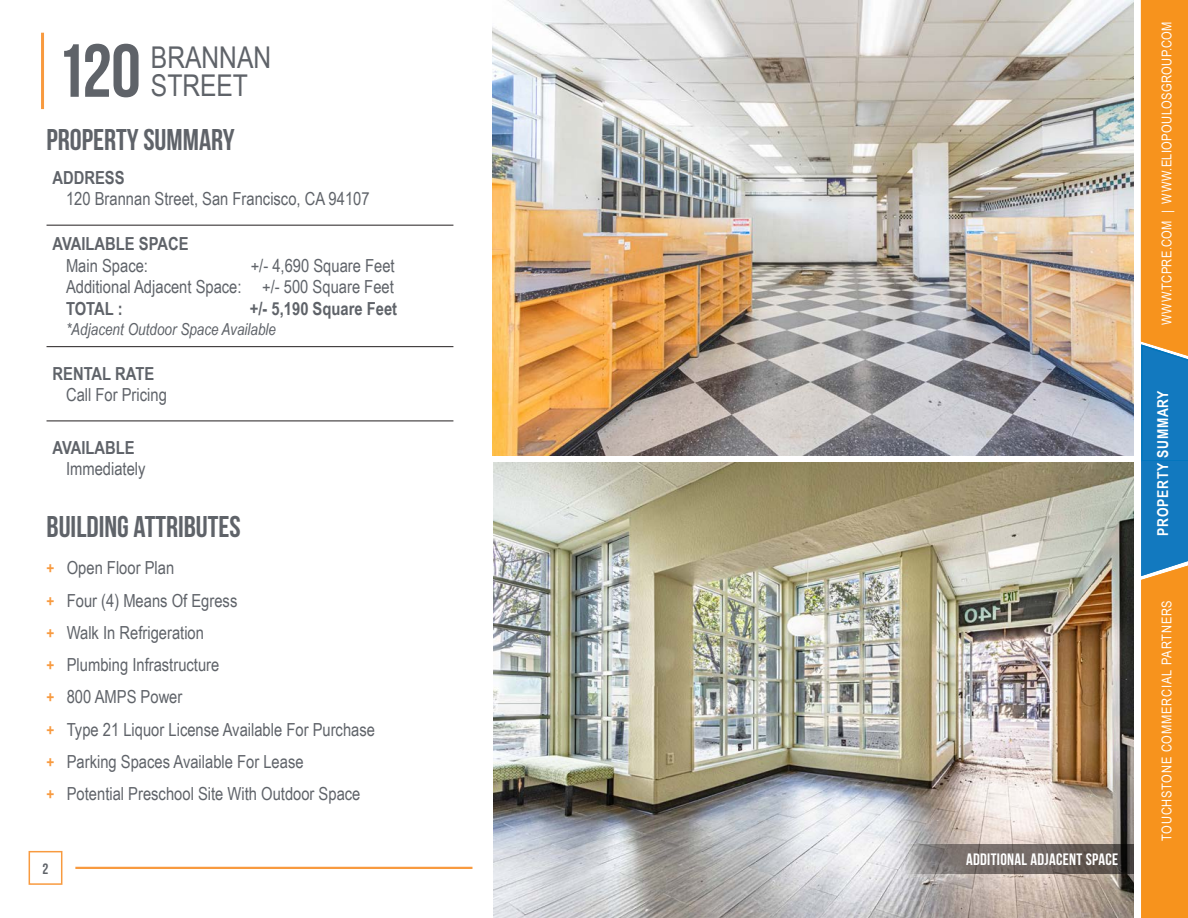
<style>
.page{position:relative;width:1188px;height:918px;background:#fff}
.page>*{position:absolute;margin:0;border:0;box-sizing:border-box;transform-origin:0 0}
.Body{font:700 75px "Bebas Neue";color:#5f6369}
.Body-2{font:30px "Bebas Neue";color:#5f6369}
.Body-3{font:30px "Arial Narrow";color:#5f6369}
.t1{font:18px "Arial Narrow";color:#5f6369}
.t2{font:700 18px "Arial Narrow";color:#5f6369}
.t3{font:italic 16.5px "Arial Narrow";color:#5f6369}
.Body-4{font:700 16.5px "Bebas Neue";letter-spacing:.02em;color:#fff}
.Body-5{font:700 15px "Arial Narrow";letter-spacing:.05em;color:#fff}
.Body-6{font:700 15px "Bebas Neue";color:#5f6369}
.Body-7{font:13.5px "Arial Narrow";letter-spacing:.03em;color:#fff}
.Body-8{font:13.5px "Arial Narrow";letter-spacing:.05em;color:#fff}
.s1{font-weight:700;font-size:16.5px;color:#f89a3f}
</style>
<div class="page">
<img style="left:493px;top:0;width:640px;height:455px">
<img style="left:493px;top:463px;width:640px;height:455px">
<div style="left:29px;top:851px;width:33px;height:34px;border:2px solid #f89a3f"></div>
<hr style="left:75px;top:867px;width:397px;height:2px;background:#f89a3f">
<hr style="left:41px;top:33px;width:3px;height:76px;background:#f89a3f">
<svg style="left:1140px;top:0;width:48px;height:918px;background:#c28f48"></svg>
<hr style="left:47px;top:225px;width:406px;height:1px;background:#231f20">
<hr style="left:47px;top:346px;width:406px;height:1px;background:#231f20">
<hr style="left:47px;top:421px;width:406px;height:1px;background:#231f20">
<svg style="left:905px;top:844px;width:228px;height:30px;background:#706965"></svg>
<p class="Body" style="left:56px;top:30px;width:86px">120</p>
<p class="Body-3" style="left:151px;top:35px;width:122px">BRANNAN</p>
<p class="Body-3" style="left:151px;top:63px;width:99px">STREET</p>
<p class="Body-2" style="left:47px;top:123px;width:190px">PROPERTY SUMMARY</p>
<p class="t2" style="left:53px;top:164px;width:74px">ADDRESS</p>
<p class="t1" style="left:66px;top:186px;width:305px">120 Brannan Street, San Francisco, CA 94107</p>
<p class="t2" style="left:53px;top:230px;width:138px">AVAILABLE SPACE</p>
<p class="t1" style="left:66px;top:252px;width:84px">Main Space:</p>
<p class="t1" style="left:251px;top:252px;width:146px">+/- 4,690 Square Feet</p>
<p class="t1" style="left:66px;top:274px;width:329px">Additional Adjacent Space: +/- 500 Square Feet</p>
<p class="t2" style="left:66px;top:295px;width:58px">TOTAL :</p>
<p class="t2" style="left:250px;top:295px;width:149px">+/- 5,190 Square Feet</p>
<p class="t3" style="left:66px;top:317px;width:212px">*Adjacent Outdoor Space Available</p>
<p class="t2" style="left:53px;top:360px;width:103px">RENTAL RATE</p>
<p class="t1" style="left:66px;top:382px;width:102px">Call For Pricing</p>
<p class="t2" style="left:53px;top:434px;width:84px">AVAILABLE</p>
<p class="t1" style="left:66px;top:456px;width:81px">Immediately</p>
<p class="Body-2" style="left:47px;top:510px;width:196px">BUILDING ATTRIBUTES</p>
<p class="t1" style="left:47px;top:555px;width:129px"><span class="s1">+</span> Open Floor Plan</p>
<p class="t1" style="left:47px;top:587px;width:192px"><span class="s1">+</span> Four (4) Means Of Egress</p>
<p class="t1" style="left:47px;top:619px;width:159px"><span class="s1">+</span> Walk In Refrigeration</p>
<p class="t1" style="left:47px;top:652px;width:174px"><span class="s1">+</span> Plumbing Infrastructure</p>
<p class="t1" style="left:47px;top:684px;width:137px"><span class="s1">+</span> 800 AMPS Power</p>
<p class="t1" style="left:47px;top:716px;width:330px"><span class="s1">+</span> Type 21 Liquor License Available For Purchase</p>
<p class="t1" style="left:47px;top:748px;width:259px"><span class="s1">+</span> Parking Spaces Available For Lease</p>
<p class="t1" style="left:47px;top:781px;width:315px"><span class="s1">+</span> Potential Preschool Site With Outdoor Space</p>
<p class="Body-6" style="left:43px;top:860px;width:7px">2</p>
<p class="Body-4" style="left:966px;top:850px;width:154px">ADDITIONAL ADJACENT SPACE</p>
<p class="Body-7" style="left:1157px;top:325px;width:305px;rotate:-90deg">WWW.TCPRE.COM | WWW.ELIOPOULOSGROUP.COM</p>
<p class="Body-5" style="left:1152px;top:536px;width:147px;rotate:-90deg">PROPERTY SUMMARY</p>
<p class="Body-8" style="left:1157px;top:841px;width:242px;rotate:-90deg">TOUCHSTONE COMMERCIAL PARTNERS</p>
</div>
